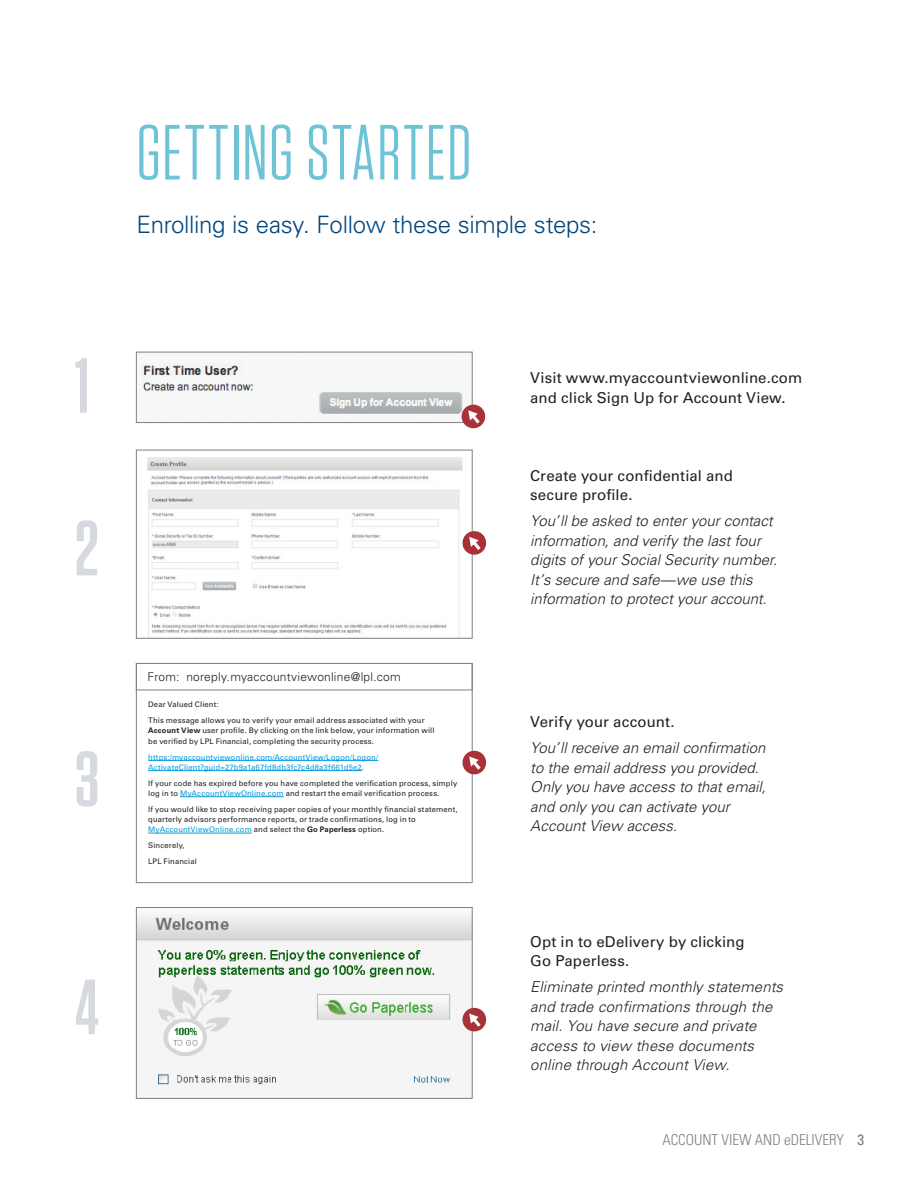
<style>
.page{position:relative;width:918px;height:1188px;background:#fff}
.page>*{position:absolute;margin:0;border:0;box-sizing:border-box;transform-origin:0 0}
.t1{font:78px "Tungsten Narrow";letter-spacing:.025em;color:#6ec4d6}
.t2{font:600 78px "Tungsten Narrow";color:#d6d9de}
.Bullet_Level_1{font:300 24px "Univers LT Std";letter-spacing:-.015em;color:#00467e}
.Body_Copy{font:italic 300 15px/19.5px "Univers LT Std";color:#231f20}
.Body_Copy-2{font:15px/19.5px "Univers LT Std";letter-spacing:.01em;color:#231f20}
.t3{font:300 condensed 15px "Univers LT Std";color:#808083}
.Body_Copy-3{font:300 12px "Univers LT Std";letter-spacing:.02em;color:#231f20}
.Question{font:7.65px/10.2px "Univers LT Std";letter-spacing:.015em;color:#231f20}
.Question-2{font:7.65px/10.2px "Univers LT Std";letter-spacing:.02em;color:#009bde}
.s1{font-weight:700}
.s2{color:#231f20}
.s3{color:#009bde}
.s4{font-weight:400;color:#76787b}
</style>
<div class="page">
<img style="left:138px;top:913px;width:333px;height:172px">
<div style="left:136px;top:907px;width:337px;height:192px;border:1px solid #808083"></div>
<svg style="left:461px;top:1006px;width:26px;height:27px"></svg>
<hr style="left:148px;top:760px;width:230px;height:1px;background:#009bde">
<hr style="left:148px;top:770px;width:214px;height:1px;background:#009bde">
<hr style="left:180px;top:796px;width:104px;height:1px;background:#009bde">
<hr style="left:148px;top:833px;width:104px;height:1px;background:#009bde">
<div style="left:136px;top:663px;width:337px;height:27px;border:1px solid #808083"></div>
<svg style="left:462px;top:749px;width:25px;height:27px"></svg>
<img style="left:138px;top:355px;width:328px;height:66px">
<div style="left:136px;top:352px;width:337px;height:71px;border:1px solid #808083"></div>
<svg style="left:460px;top:403px;width:26px;height:26px"></svg>
<img style="left:147px;top:458px;width:316px;height:179px">
<div style="left:136px;top:450px;width:337px;height:189px;border:1px solid #808083"></div>
<svg style="left:461px;top:530px;width:26px;height:26px"></svg>
<p class="t1" style="left:136px;top:114px;width:337px">GETTING STARTED</p>
<p class="Bullet_Level_1" style="left:136px;top:210px;width:462px">Enrolling is easy. Follow these simple steps:</p>
<p class="t2" style="left:75px;top:346px;width:16px">1</p>
<p class="t2" style="left:75px;top:509px;width:25px">2</p>
<p class="t2" style="left:75px;top:740px;width:26px">3</p>
<p class="t2" style="left:75px;top:968px;width:25px">4</p>
<p class="Body_Copy-3" style="left:148px;top:670px;width:255px">From: noreply.myaccountviewonline@lpl.com</p>
<p class="Question" style="left:148px;top:700px;width:72px">Dear Valued Client:</p>
<p class="Question" style="left:148px;top:716px;width:288px">This message allows you to verify your email address associated with your<br><span class="s1">Account View</span> user profile. By clicking on the link below, your information will be verified by LPL Financial, completing the security process.</p>
<p class="Question-2" style="left:148px;top:752px;width:232px">https:/myaccountviewonline.com/AccountView/Logon/Logon/<br>ActivateClient?guid=27b9a1a67fd8db3fc7c4d8a3f661d5e2<span class="s2">.</span></p>
<p class="Question" style="left:148px;top:778px;width:311px">If your code has expired before you have completed the verification process, simply log in to <span class="s3">MyAccountViewOnline.com</span> and restart the email verification process.</p>
<p class="Question" style="left:148px;top:804px;width:311px">If you would like to stop receiving paper copies of your monthly financial statement, quarterly advisors performance reports, or trade confirmations, log in to<br><span class="s3">MyAccountViewOnline.com</span> and select the <span class="s1">Go Paperless</span> option.</p>
<p class="Question" style="left:148px;top:840px;width:38px">Sincerely,</p>
<p class="Question" style="left:148px;top:856px;width:50px">LPL Financial</p>
<p class="Body_Copy-2" style="left:530px;top:368px;width:273px">Visit www.myaccountviewonline.com and click Sign Up for Account View.</p>
<p class="Body_Copy-2" style="left:530px;top:466px;width:204px">Create your confidential and secure profile.</p>
<p class="Body_Copy" style="left:530px;top:512px;width:249px">You’ll be asked to enter your contact information, and verify the last four digits of your Social Security number.<br>It’s secure and safe—we use this information to protect your account.</p>
<p class="Body_Copy-2" style="left:530px;top:712px;width:146px">Verify your account.</p>
<p class="Body_Copy" style="left:530px;top:739px;width:237px">You’ll receive an email confirmation to the email address you provided.<br>Only you have access to that email, and only you can activate your<br>Account View access.</p>
<p class="Body_Copy-2" style="left:530px;top:932px;width:216px">Opt in to eDelivery by clicking<br>Go Paperless.</p>
<p class="Body_Copy" style="left:530px;top:977px;width:254px">Eliminate printed monthly statements and trade confirmations through the mail. You have secure and private access to view these documents online through Account View.</p>
<p class="t3" style="left:662px;top:1131px;width:203px">ACCOUNT VIEW AND eDELIVERY <span class="s4">3</span></p>
</div>
